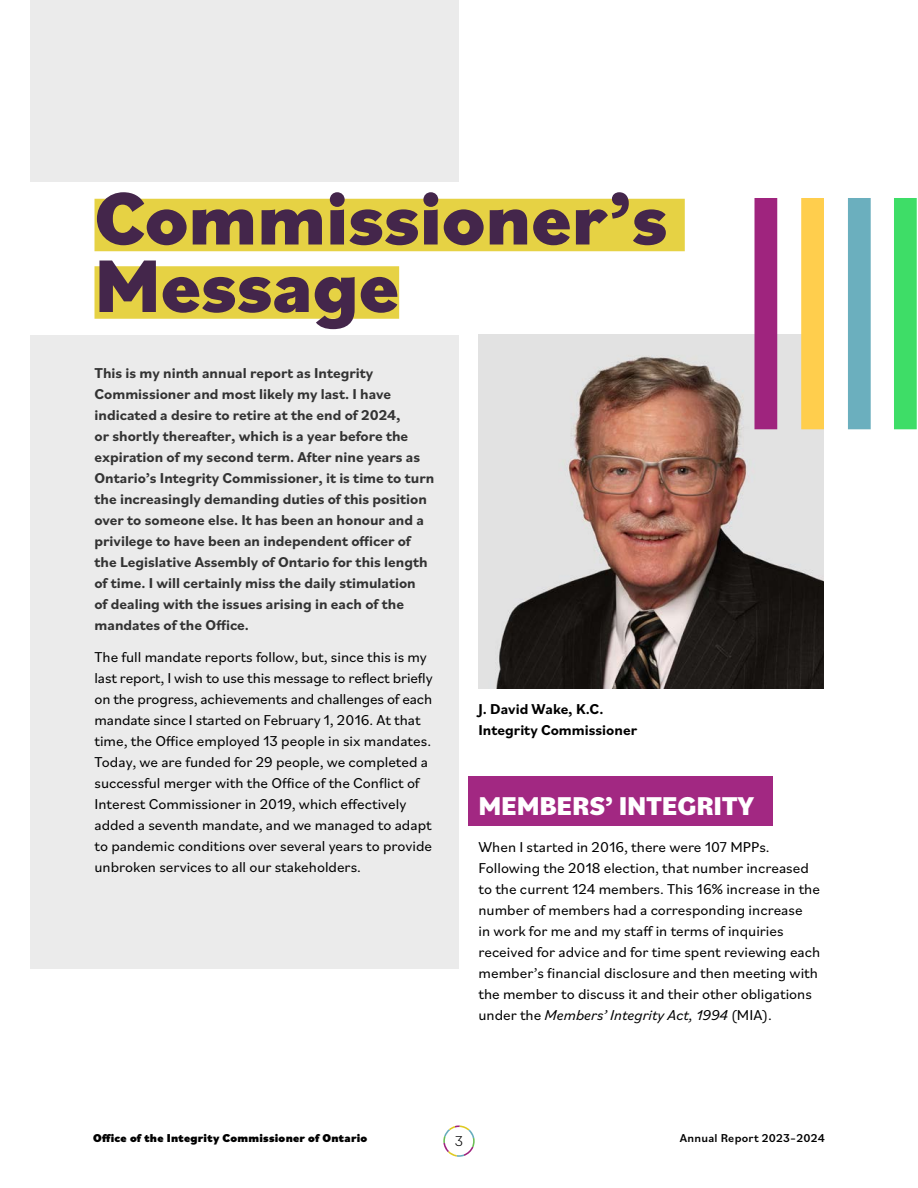
<style>
.page{position:relative;width:918px;height:1188px;background:#fff}
.page>*{position:absolute;margin:0;border:0;box-sizing:border-box;transform-origin:0 0}
.t1{font:800 78px/67.5px "Bilo";color:#44264b}
.H3_space_before{font:800 27px "Bilo";letter-spacing:-.01em;color:#fff}
.Body{font:15px/21px "Bilo";color:#000}
.Body_intro_para{font:700 15px/21px "Bilo";color:#333}
.Body-2{font:700 15px/21px "Bilo";color:#000}
.t2{font:300 15px "Bilo";color:#000}
.t3{font:900 12px "Bilo";letter-spacing:.02em;color:#000}
.t4{font:500 12px "Bilo";letter-spacing:.02em;color:#000}
.s1{font-style:italic}
</style>
<div class="page">
<svg style="left:443px;top:1125px;width:32px;height:32px"></svg>
<div style="left:30px;top:0;width:429px;height:969px;background:#ebebeb"></div>
<div style="left:0;top:182px;width:699px;height:152px;background:#fff"></div>
<div style="left:94px;top:199px;width:591px;height:52px;background:#e6d244"></div>
<div style="left:94px;top:266px;width:305px;height:53px;background:#e6d244"></div>
<div style="left:468px;top:776px;width:304px;height:50px;background:#a22882"></div>
<img style="left:479px;top:334px;width:345px;height:354px">
<div style="left:755px;top:198px;width:22px;height:231px;background:#9f247e"></div>
<div style="left:801px;top:198px;width:23px;height:231px;background:#ffce4d"></div>
<div style="left:848px;top:198px;width:23px;height:231px;background:#6bafbe"></div>
<div style="left:894px;top:198px;width:23px;height:231px;background:#3edd67"></div>
<h2 class="t1" style="left:94px;top:181px;width:575px">Commissioner’s<br>Message</h2>
<p class="Body_intro_para" style="left:94px;top:362px;width:341px">This is my ninth annual report as Integrity Commissioner and most likely my last. I have indicated a desire to retire at the end of 2024,<br>or shortly thereafter, which is a year before the expiration of my second term. After nine years as Ontario’s Integrity Commissioner, it is time to turn the increasingly demanding duties of this position over to someone else. It has been an honour and a privilege to have been an independent officer of the Legislative Assembly of Ontario for this length of time. I will certainly miss the daily stimulation<br>of dealing with the issues arising in each of the mandates of the Office.</p>
<p class="Body" style="left:94px;top:645px;width:340px">The full mandate reports follow, but, since this is my last report, I wish to use this message to reflect briefly on the progress, achievements and challenges of each mandate since I started on February 1, 2016. At that time, the Office employed 13 people in six mandates.<br>Today, we are funded for 29 people, we completed a successful merger with the Office of the Conflict of Interest Commissioner in 2019, which effectively added a seventh mandate, and we managed to adapt to pandemic conditions over several years to provide unbroken services to all our stakeholders.</p>
<p class="Body-2" style="left:478px;top:698px;width:160px">J. David Wake, K.C.<br>Integrity Commissioner</p>
<h3 class="H3_space_before" style="left:478px;top:787px;width:277px">MEMBERS’ INTEGRITY</h3>
<p class="Body" style="left:478px;top:836px;width:343px">When I started in 2016, there were 107 MPPs.<br>Following the 2018 election, that number increased to the current 124 members. This 16% increase in the number of members had a corresponding increase<br>in work for me and my staff in terms of inquiries received for advice and for time spent reviewing each member’s financial disclosure and then meeting with the member to discuss it and their other obligations under the <span class="s1">Members’ Integrity Act, 1994</span> (MIA).</p>
<p class="t3" style="left:93px;top:1129px;width:276px">Office of the Integrity Commissioner of Ontario</p>
<p class="t2" style="left:455px;top:1130px;width:10px">3</p>
<p class="t4" style="left:680px;top:1129px;width:147px">Annual Report 2023–2024</p>
</div>
